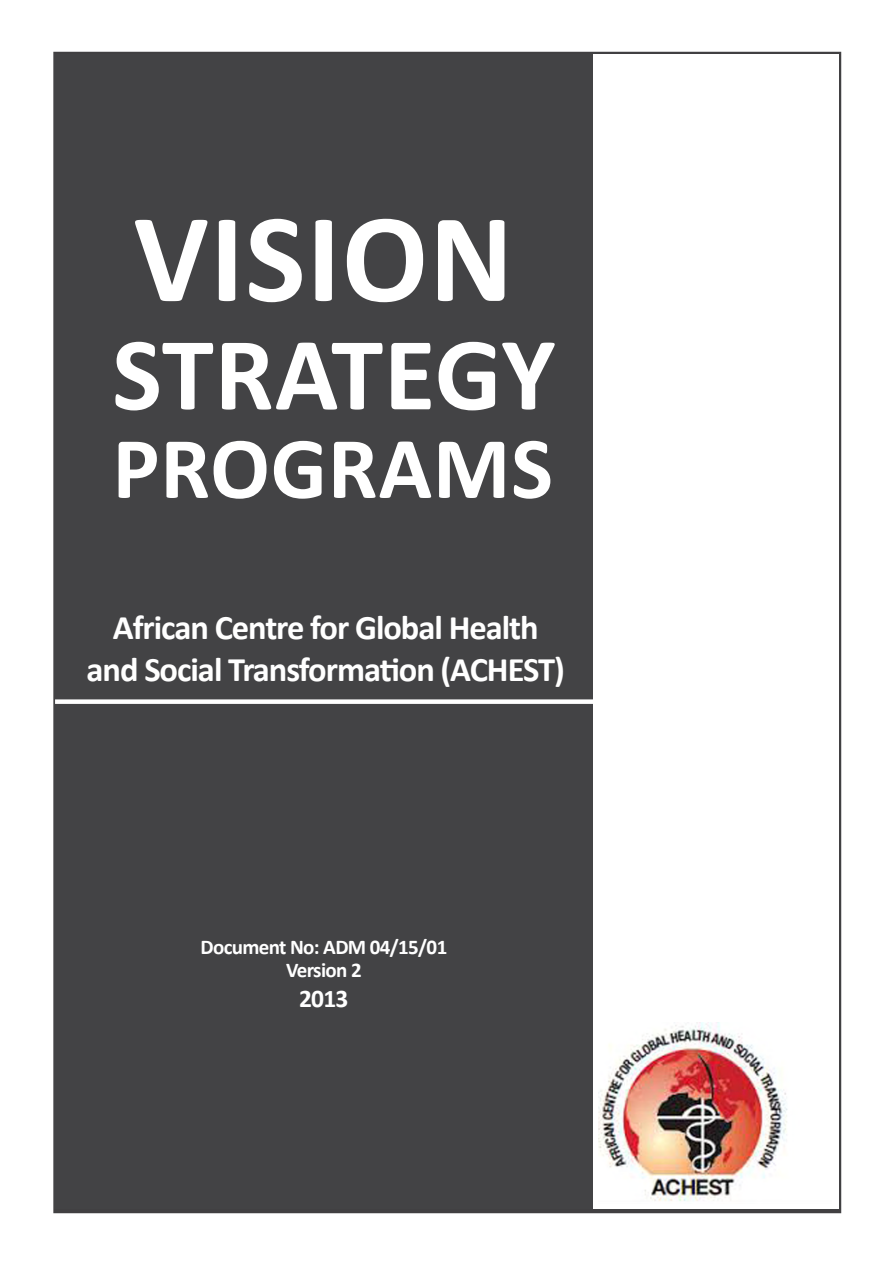
<style>
.page{position:relative;width:893px;height:1263px;background:#fff}
.page>*{position:absolute;margin:0;border:0;box-sizing:border-box;transform-origin:0 0}
.t1{font:700 127.5px "Calibri";letter-spacing:.01em;color:#fff}
.t2{font:700 105px "Calibri";letter-spacing:.005em;color:#fff}
.t3{font:700 88.5px "Calibri";letter-spacing:.01em;color:#fff}
.t4{font:700 34.5px/41.4px "Calibri";letter-spacing:-.03em;color:#fff;text-align:center}
.t5{font:700 25.5px "Calibri";color:#fff}
.t6{font:700 21px/22.5px "Calibri";letter-spacing:-.03em;color:#fff;text-align:center}
</style>
<div class="page">
<div style="left:54px;top:54px;width:538px;height:1155px;background:#434345"></div>
<img style="left:598px;top:1022px;width:190px;height:179px">
<div style="left:55px;top:699px;width:538px;height:5px;background:#fff"></div>
<h1 class="t1" style="left:134px;top:177px;width:364px">Vision</h1>
<h2 class="t2" style="left:112px;top:307px;width:445px">Strategy</h2>
<h3 class="t3" style="left:112px;top:412px;width:442px">Programs</h3>
<p class="t4" style="left:87px;top:607px;width:480px">African Centre for Global Health and Social Transformation (ACHEST)</p>
<p class="t6" style="left:200px;top:936px;width:248px">Document No: ADM 04/15/01<br>Version 2</p>
<p class="t5" style="left:299px;top:983px;width:51px">2013</p>
</div>
